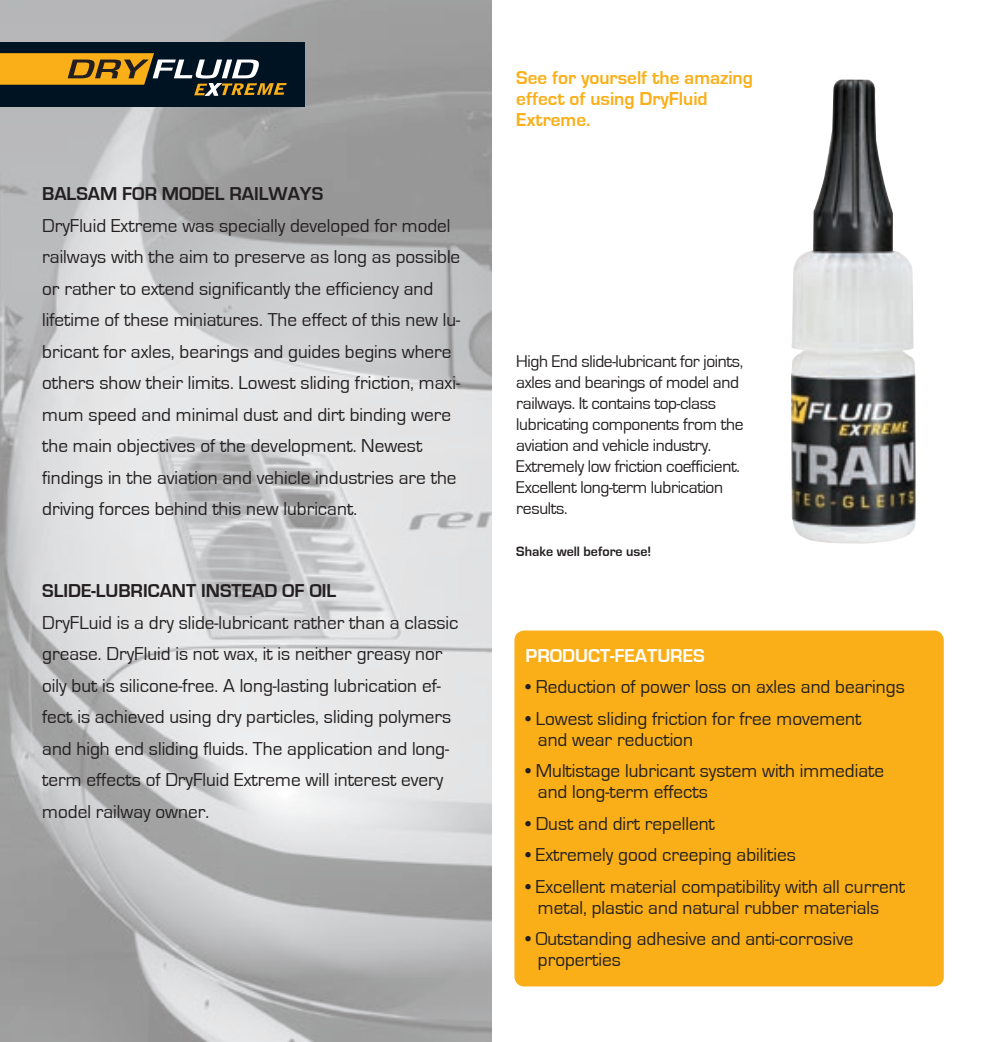
<style>
.page{position:relative;width:983px;height:1042px;background:#fff}
.page>*{position:absolute;margin:0;border:0;box-sizing:border-box;transform-origin:0 0}
.t1{font:19.25px/31.5px "Eurostile";color:#231f20}
.t2{font:700 19.25px/21px "Eurostile";color:#faaf18}
.t3{font:700 19.25px "Eurostile";color:#231f20}
.t4{font:700 19.25px "Eurostile";color:#fff}
.t5{font:17.5px/21px "Eurostile";letter-spacing:-.02em;color:#231f20}
.t6{font:700 14px "Eurostile";color:#231f20}
</style>
<div class="page">
<img style="left:0;top:0;width:491px;height:1042px">
<div style="left:0;top:42px;width:304px;height:64px;background:#001322"></div>
<svg style="left:0;top:53px;width:287px;height:43px"></svg>
<img style="left:791px;top:79px;width:124px;height:464px">
<div style="left:514px;top:630px;width:429px;height:356px;background:#faaf18;border-radius:10px"></div>
<p class="t3" style="left:42px;top:183px;width:282px">BALSAM FOR MODEL RAILWAYS</p>
<p class="t1" style="left:42px;top:210px;width:419px">DryFluid Extreme was specially developed for model railways with the aim to preserve as long as possible or rather to extend significantly the efficiency and lifetime of these miniatures. The effect of this new lu&shy;bricant for axles, bearings and guides begins where others show their limits. Lowest sliding friction, maxi&shy;mum speed and minimal dust and dirt binding were the main objectives of the development. Newest findings in the aviation and vehicle industries are the driving forces behind this new lubricant.</p>
<p class="t3" style="left:42px;top:580px;width:22px">Slide</p>
<p class="t3" style="left:91px;top:580px;width:163px">-lubri cant instead</p>
<p class="t3" style="left:282px;top:580px;width:38px">of oil</p>
<p class="t1" style="left:42px;top:607px;width:418px">DryFLuid is a dry slide-lubricant rather than a classic grease. DryFluid is not wax, it is neither greasy nor oily but is silicone-free. A long-lasting lubrication ef&shy;fect is achieved using dry particles, sliding polymers and high end sliding fluids. The application and long&shy;term effects of DryFluid Extreme will interest every model railway owner.</p>
<p class="t2" style="left:516px;top:67px;width:238px">See for yourself the amazing effect of using DryFluid<br>Extreme.</p>
<p class="t5" style="left:516px;top:351px;width:229px">High End slide-lubricant for joints, axles and bearings of model and railways. It contains top-class lubricating components from the aviation and vehicle industry.<br>Extremely low friction coefficient.<br>Excellent long-term lubrication results.</p>
<p class="t6" style="left:516px;top:544px;width:137px">Shake well before use!</p>
<p class="t4" style="left:525px;top:645px;width:25px">Prod</p>
<p class="t4" style="left:575px;top:645px;width:107px">uct-features</p>
<p class="t1" style="left:525px;top:672px;width:380px">• Reduction of power loss on axles and bearings</p>
<p class="t1" style="left:537px;top:708px;width:325px;line-height:21px;text-indent:-12px">• Lowest sliding friction for free movement and wear reduction</p>
<p class="t1" style="left:537px;top:761px;width:348px;line-height:21px;text-indent:-12px">• Multistage lubricant system with immediate and long-term effects</p>
<p class="t1" style="left:525px;top:808px;width:191px">• Dust and dirt repellent</p>
<p class="t1" style="left:525px;top:840px;width:272px">• Extremely good creeping abilities</p>
<p class="t1" style="left:537px;top:876px;width:368px;line-height:21px;text-indent:-12px">• Excellent material compatibility with all current metal, plastic and natural rubber materials</p>
<p class="t1" style="left:537px;top:929px;width:317px;line-height:21px;text-indent:-12px">• Outstanding adhesive and anti-corrosive properties</p>
</div>
